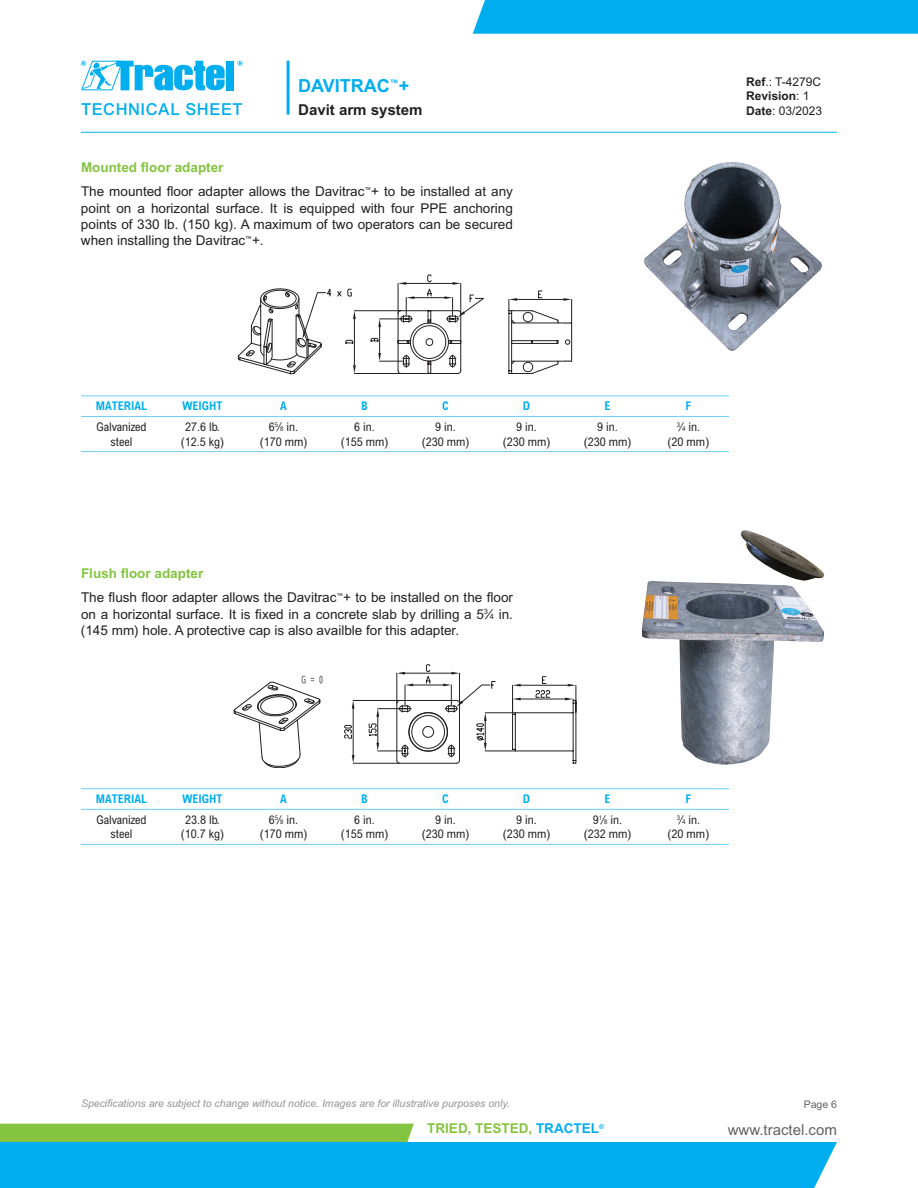
<style>
.page{position:relative;width:918px;height:1188px;background:#fff}
.page>*{position:absolute;margin:0;border:0;box-sizing:border-box;transform-origin:0 0}
.t1{font:700 18px "Arial MT Std";color:#00aeef}
.t2{font:500 16.5px "Arial MT Std";letter-spacing:.035em;color:#00aeef}
.t3{font:15px "Arial MT Std";color:#636366}
.t4{font:700 15px "Arial MT Std";color:#231f20}
.t5{font:13.5px/16.2px "Arial MT Std";color:#231f20}
.t6{font:700 13.5px "Arial MT Std";color:#84c440}
.t7{font:condensed 12px/14.4px "Arial MT Std";color:#231f20;text-align:center}
.t8{font:700 condensed 12px "Arial MT Std";color:#00aeef}
.t9{font:12px/14.4px "Arial MT Std";color:#231f20}
.t10{font:italic 10.5px "Arial MT Std";color:#939598}
.t11{font:10.5px "Arial MT Std";color:#636366}
.s1{font-weight:700;color:#84c440}
.s2{font-weight:700}
.s3{font-size:6.6px}
.s4{font-size:7.35px}
.s5{color:#00aeef}
</style>
<div class="page">
<hr style="left:81px;top:132px;width:756px;height:1px;background:#00aeef">
<hr style="left:287px;top:61px;width:3px;height:54px;background:#00aeef">
<div style="left:473px;top:0;width:445px;height:34px;background:#00aeef"></div>
<svg style="left:0;top:1124px;width:837px;height:64px"></svg>
<div style="left:226px;top:61px;width:8px;height:29px;background:#00aeef"></div>
<svg style="left:238px;top:61px;width:5px;height:5px"></svg>
<svg style="left:81px;top:61px;width:144px;height:29px"></svg>
<svg style="left:81px;top:396px;width:648px;height:1px"></svg>
<hr style="left:162px;top:395px;width:81px;height:1px;background:#6bcff6">
<hr style="left:243px;top:395px;width:81px;height:1px;background:#6bcff6">
<hr style="left:324px;top:395px;width:81px;height:1px;background:#6bcff6">
<hr style="left:405px;top:395px;width:81px;height:1px;background:#6bcff6">
<hr style="left:486px;top:395px;width:81px;height:1px;background:#6bcff6">
<hr style="left:567px;top:395px;width:81px;height:1px;background:#6bcff6">
<hr style="left:648px;top:395px;width:81px;height:1px;background:#6bcff6">
<hr style="left:162px;top:416px;width:81px;height:1px;background:#6bcff6">
<hr style="left:243px;top:416px;width:81px;height:1px;background:#6bcff6">
<hr style="left:324px;top:416px;width:81px;height:1px;background:#6bcff6">
<hr style="left:405px;top:416px;width:81px;height:1px;background:#6bcff6">
<hr style="left:486px;top:416px;width:81px;height:1px;background:#6bcff6">
<hr style="left:567px;top:416px;width:81px;height:1px;background:#6bcff6">
<hr style="left:648px;top:416px;width:81px;height:1px;background:#6bcff6">
<hr style="left:162px;top:451px;width:81px;height:1px;background:#6bcff6">
<hr style="left:243px;top:451px;width:81px;height:1px;background:#6bcff6">
<hr style="left:324px;top:451px;width:81px;height:1px;background:#6bcff6">
<hr style="left:405px;top:451px;width:81px;height:1px;background:#6bcff6">
<hr style="left:486px;top:451px;width:81px;height:1px;background:#6bcff6">
<hr style="left:567px;top:451px;width:81px;height:1px;background:#6bcff6">
<hr style="left:648px;top:451px;width:81px;height:1px;background:#6bcff6">
<hr style="left:81px;top:395px;width:81px;height:1px;background:#6bcff6">
<hr style="left:81px;top:416px;width:81px;height:1px;background:#6bcff6">
<hr style="left:81px;top:451px;width:81px;height:1px;background:#6bcff6">
<svg style="left:238px;top:275px;width:246px;height:99px"></svg>
<svg style="left:508px;top:290px;width:64px;height:84px"></svg>
<svg style="left:81px;top:789px;width:648px;height:20px"></svg>
<hr style="left:162px;top:788px;width:81px;height:1px;background:#6bcff6">
<hr style="left:243px;top:788px;width:81px;height:1px;background:#6bcff6">
<hr style="left:324px;top:788px;width:81px;height:1px;background:#6bcff6">
<hr style="left:405px;top:788px;width:81px;height:1px;background:#6bcff6">
<hr style="left:486px;top:788px;width:81px;height:1px;background:#6bcff6">
<hr style="left:567px;top:788px;width:81px;height:1px;background:#6bcff6">
<hr style="left:648px;top:788px;width:81px;height:1px;background:#6bcff6">
<hr style="left:162px;top:809px;width:81px;height:1px;background:#6bcff6">
<hr style="left:243px;top:809px;width:81px;height:1px;background:#6bcff6">
<hr style="left:324px;top:809px;width:81px;height:1px;background:#6bcff6">
<hr style="left:405px;top:809px;width:81px;height:1px;background:#6bcff6">
<hr style="left:486px;top:809px;width:81px;height:1px;background:#6bcff6">
<hr style="left:567px;top:809px;width:81px;height:1px;background:#6bcff6">
<hr style="left:648px;top:809px;width:81px;height:1px;background:#6bcff6">
<hr style="left:162px;top:844px;width:81px;height:1px;background:#6bcff6">
<hr style="left:243px;top:844px;width:81px;height:1px;background:#6bcff6">
<hr style="left:324px;top:844px;width:81px;height:1px;background:#6bcff6">
<hr style="left:405px;top:844px;width:81px;height:1px;background:#6bcff6">
<hr style="left:486px;top:844px;width:81px;height:1px;background:#6bcff6">
<hr style="left:567px;top:844px;width:81px;height:1px;background:#6bcff6">
<hr style="left:648px;top:844px;width:81px;height:1px;background:#6bcff6">
<hr style="left:81px;top:788px;width:81px;height:1px;background:#6bcff6">
<hr style="left:81px;top:809px;width:81px;height:1px;background:#6bcff6">
<hr style="left:81px;top:844px;width:81px;height:1px;background:#6bcff6">
<svg style="left:234px;top:664px;width:342px;height:104px"></svg>
<img style="left:644px;top:162px;width:178px;height:189px">
<img style="left:642px;top:581px;width:182px;height:184px">
<img style="left:741px;top:530px;width:83px;height:51px">
<p class="t2" style="left:81px;top:100px;width:163px">TECHNICAL SHEET</p>
<h1 class="t1" style="left:298px;top:75px;width:113px">DAVITRAC<sup>™</sup>+</h1>
<p class="t4" style="left:298px;top:101px;width:126px">Davit arm system</p>
<p class="t5" style="left:81px;top:155px;width:433px;line-height:24.6px"><span class="s1">Mounted floor adapter<br></span>The mounted floor adapter allows the Davitrac<sup>™</sup>+ to be installed at any</p>
<p class="t5" style="left:81px;top:200px;width:433px;text-align:justify">point on a horizontal surface. It is equipped with four PPE anchoring points of 330 lb. (150 kg). A maximum of two operators can be secured when installing the Davitrac<sup>™</sup>+.</p>
<p class="t9" style="left:746px;top:74px;width:78px"><span class="s2">Ref</span>.: T-4279C<br><span class="s2">Revision</span>: 1<br><span class="s2">Date</span>: 03/2023</p>
<p class="t8" style="left:96px;top:399px;width:53px">MATERIAL</p>
<p class="t8" style="left:183px;top:399px;width:41px">WEIGHT</p>
<p class="t8" style="left:280px;top:399px;width:8px">A</p>
<p class="t8" style="left:361px;top:399px;width:8px">B</p>
<p class="t8" style="left:442px;top:399px;width:8px">C</p>
<p class="t8" style="left:523px;top:399px;width:9px">D</p>
<p class="t8" style="left:604px;top:399px;width:7px">E</p>
<p class="t8" style="left:685px;top:399px;width:7px">F</p>
<p class="t7" style="left:96px;top:420px;width:52px">Galvanized steel</p>
<p class="t7" style="left:181px;top:420px;width:45px">27.6 lb. (12.5 kg)</p>
<p class="t7" style="left:260px;top:420px;width:49px">6<sup>5</sup>⁄<span class="s3">8</span> in. (170 mm)</p>
<p class="t7" style="left:341px;top:420px;width:49px">6 in.<br>(155 mm)</p>
<p class="t7" style="left:422px;top:420px;width:49px">9 in.<br>(230 mm)</p>
<p class="t7" style="left:503px;top:420px;width:49px">9 in.<br>(230 mm)</p>
<p class="t7" style="left:584px;top:420px;width:49px">9 in.<br>(230 mm)</p>
<p class="t7" style="left:668px;top:420px;width:43px"><sup>3</sup>⁄<span class="s3">4</span> in. (20 mm)</p>
<p class="t5" style="left:81px;top:561px;width:434px;line-height:24.6px"><span class="s1">Flush floor adapter<br></span>The flush floor adapter allows the Davitrac<sup>™</sup>+ to be installed on the floor</p>
<p class="t5" style="left:81px;top:606px;width:434px">on a horizontal surface. It is fixed in a concrete slab by drilling a 5<sup>3</sup>⁄<span class="s4">4</span> in. (145 mm) hole. A protective cap is also availble for this adapter.</p>
<p class="t8" style="left:96px;top:792px;width:53px">MATERIAL</p>
<p class="t8" style="left:183px;top:792px;width:41px">WEIGHT</p>
<p class="t8" style="left:280px;top:792px;width:8px">A</p>
<p class="t8" style="left:361px;top:792px;width:8px">B</p>
<p class="t8" style="left:442px;top:792px;width:8px">C</p>
<p class="t8" style="left:523px;top:792px;width:9px">D</p>
<p class="t8" style="left:604px;top:792px;width:7px">E</p>
<p class="t8" style="left:685px;top:792px;width:7px">F</p>
<p class="t7" style="left:96px;top:812px;width:52px">Galvanized steel</p>
<p class="t7" style="left:181px;top:812px;width:45px">23.8 lb. (10.7 kg)</p>
<p class="t7" style="left:260px;top:812px;width:49px">6<sup>5</sup>⁄<span class="s3">8</span> in. (170 mm)</p>
<p class="t7" style="left:341px;top:812px;width:49px">6 in.<br>(155 mm)</p>
<p class="t7" style="left:422px;top:812px;width:49px">9 in.<br>(230 mm)</p>
<p class="t7" style="left:503px;top:812px;width:49px">9 in.<br>(230 mm)</p>
<p class="t7" style="left:584px;top:812px;width:49px">9<sup>1</sup>⁄<span class="s3">8</span> in. (232 mm)</p>
<p class="t7" style="left:668px;top:812px;width:43px"><sup>3</sup>⁄<span class="s3">4</span> in. (20 mm)</p>
<p class="t10" style="left:81px;top:1097px;width:430px">Specifications are subject to change without notice. Images are for illustrative purposes only.</p>
<p class="t6" style="left:427px;top:1121px;width:178px">TRIED, TESTED, <span class="s5">TRACTEL</span><sup>®</sup></p>
<p class="t11" style="left:804px;top:1099px;width:35px">Page 6</p>
<p class="t3" style="left:728px;top:1121px;width:111px">www.tractel.com</p>
</div>
